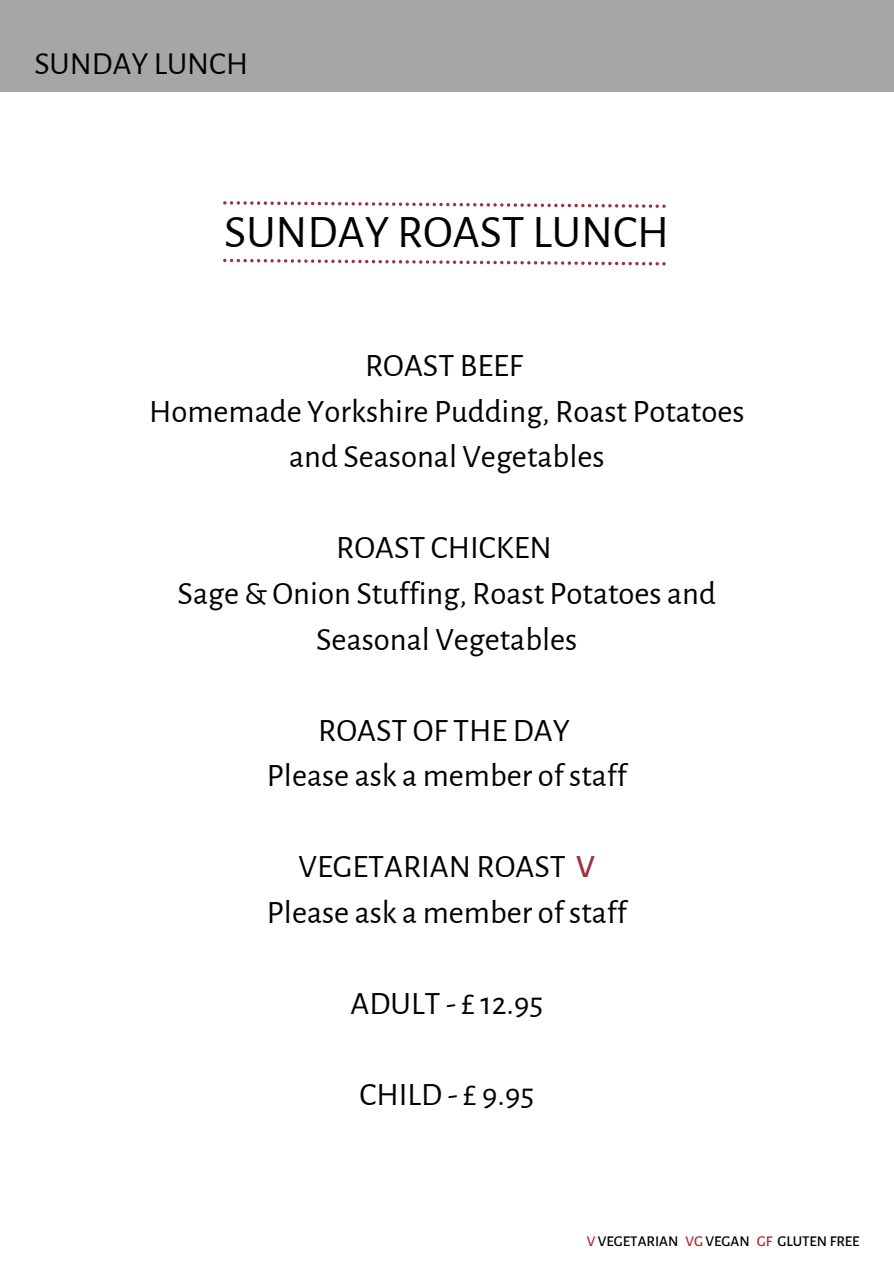
<style>
.page{position:relative;width:894px;height:1264px;background:#fff}
.page>*{position:absolute;margin:0;border:0;box-sizing:border-box;transform-origin:0 0}
.t1{font:46.65px "Alegreya Sans";color:#000}
.t2{font:32.7px/45.5px "Alegreya Sans";color:#000;text-align:center}
.t3{font:32.25px "Alegreya Sans";color:#000}
.t4{font:500 15px "Alegreya Sans";color:#000}
.s1{font-weight:500;color:#97353d}
.s2{color:#b12938}
</style>
<div class="page">
<div style="left:0;top:0;width:893px;height:92px;background:#a6a6a6"></div>
<svg style="left:223px;top:201px;width:442px;height:7px"></svg>
<svg style="left:223px;top:259px;width:442px;height:6px"></svg>
<h1 class="t3" style="left:34px;top:48px;width:215px">SUNDAY LUNCH</h1>
<h2 class="t1" style="left:224px;top:210px;width:446px">SUNDAY ROAST LUNCH</h2>
<p class="t2" style="left:149px;top:344px;width:597px">ROAST BEEF<br>Homemade Yorkshire Pudding, Roast Potatoes and Seasonal Vegetables</p>
<p class="t2" style="left:177px;top:526px;width:540px">ROAST CHICKEN<br>Sage &amp; Onion Stuffing, Roast Potatoes and<br>Seasonal Vegetables</p>
<p class="t2" style="left:267px;top:708px;width:361px">ROAST OF THE DAY<br>Please ask a member of staff</p>
<p class="t2" style="left:267px;top:844px;width:361px">VEGETARIAN ROAST <span class="s1">V<br></span>Please ask a member of staff</p>
<p class="t2" style="left:350px;top:981px;width:194px">ADULT - £ 12.95</p>
<p class="t2" style="left:359px;top:1072px;width:176px">CHILD - £ 9.95</p>
<p class="t4" style="left:586px;top:1234px;width:274px"><span class="s2">V</span> VEGETARIAN <span class="s2">VG</span> VEGAN <span class="s2">GF</span> GLUTEN FREE</p>
</div>
